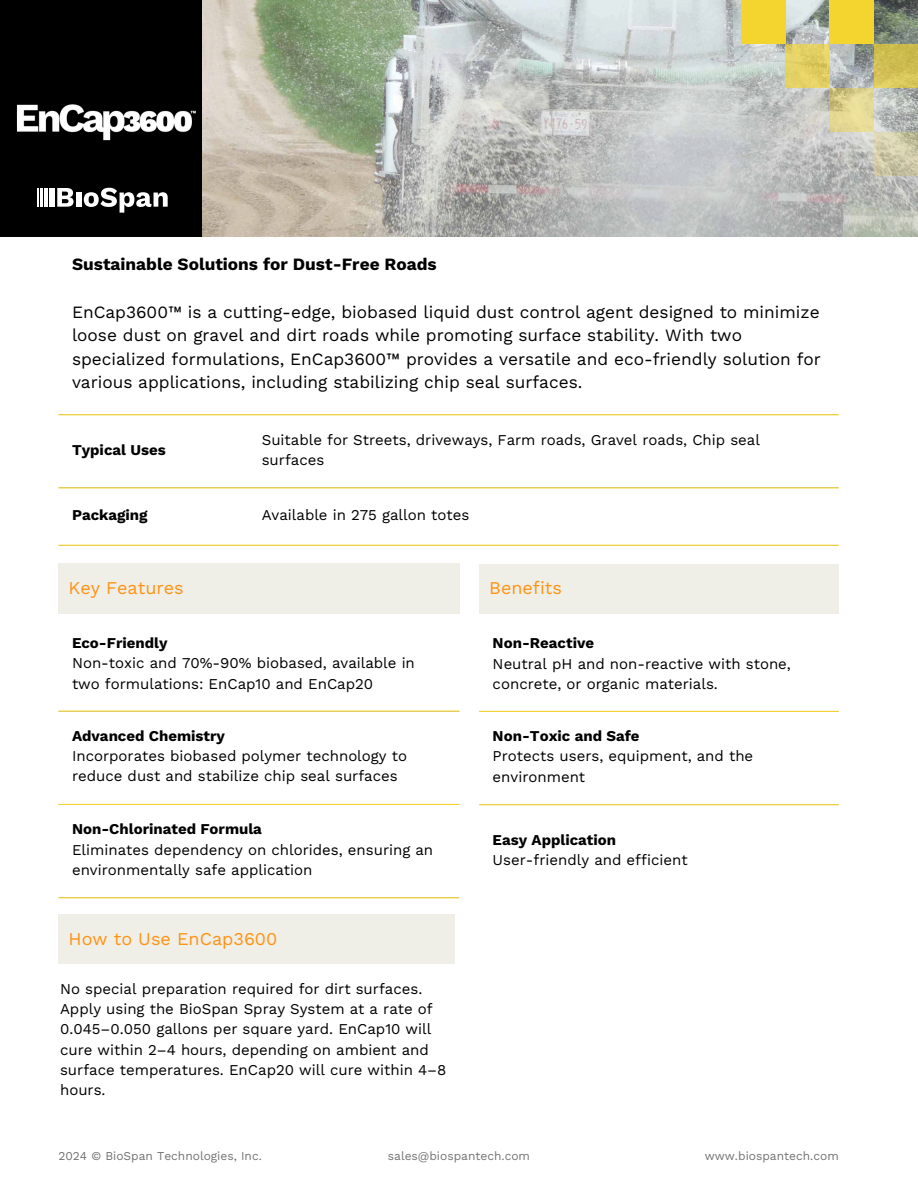
<style>
.page{position:relative;width:918px;height:1188px;background:#fff}
.page>*{position:absolute;margin:0;border:0;box-sizing:border-box;transform-origin:0 0}
.t1{font:18px "Work Sans";color:#ff9314}
.t2{font:17.25px/23.7px "Work Sans";color:#000}
.t3{font:700 17.25px "Work Sans";color:#000}
.t4{font:15px/20.2px "Work Sans";color:#000}
.t5{font:700 15px "Work Sans";color:#000}
.t6{font:12px "Work Sans";color:#747373}
</style>
<div class="page">
<div style="left:0;top:0;width:202px;height:236px;background:#000"></div>
<svg style="left:57px;top:188px;width:17px;height:19px"></svg>
<div style="left:76px;top:193px;width:5px;height:14px;background:#fff"></div>
<svg style="left:84px;top:188px;width:84px;height:25px"></svg>
<hr style="left:50px;top:188px;width:4px;height:19px;background:#fff">
<hr style="left:45px;top:188px;width:3px;height:19px;background:#fff">
<svg style="left:38px;top:188px;width:5px;height:19px"></svg>
<img style="left:203px;top:0;width:715px;height:237px">
<hr style="left:59px;top:414px;width:780px;height:1px;background:#f4d42e">
<hr style="left:59px;top:487px;width:780px;height:1px;background:#f4d42e">
<hr style="left:59px;top:545px;width:780px;height:1px;background:#f4d42e">
<hr style="left:59px;top:711px;width:400px;height:1px;background:#f4d42e">
<hr style="left:59px;top:804px;width:400px;height:1px;background:#f4d42e">
<hr style="left:59px;top:897px;width:400px;height:1px;background:#f4d42e">
<hr style="left:479px;top:711px;width:360px;height:1px;background:#f4d42e">
<hr style="left:479px;top:804px;width:360px;height:1px;background:#f4d42e">
<div style="left:59px;top:564px;width:400px;height:49px;background:#efeee7"></div>
<div style="left:479px;top:564px;width:360px;height:50px;background:#efeee7"></div>
<div style="left:742px;top:0;width:44px;height:44px;background:#f4d42e"></div>
<svg style="left:786px;top:44px;width:44px;height:44px;background:#e2cf63"></svg>
<svg style="left:830px;top:88px;width:44px;height:44px;background:#dfd490"></svg>
<svg style="left:874px;top:132px;width:44px;height:44px;background:#cdc9a8"></svg>
<div style="left:874px;top:44px;width:44px;height:44px;background:linear-gradient(to bottom,#c6b648,#dcca5e)"></div>
<div style="left:830px;top:0;width:44px;height:44px;background:#f4d42e"></div>
<div style="left:59px;top:914px;width:396px;height:50px;background:#efeee7"></div>
<img style="left:16px;top:69px;width:188px;height:98px">
<p class="t3" style="left:72px;top:254px;width:366px">Sustainable Solutions for Dust-Free Roads</p>
<p class="t2" style="left:72px;top:300px;width:750px">EnCap3600™ is a cutting-edge, biobased liquid dust control agent designed to minimize loose dust on gravel and dirt roads while promoting surface stability. With two specialized formulations, EnCap3600™ provides a versatile and eco-friendly solution for various applications, including stabilizing chip seal surfaces.</p>
<p class="t5" style="left:72px;top:441px;width:95px">Typical Uses</p>
<p class="t4" style="left:262px;top:429px;width:500px">Suitable for Streets, driveways, Farm roads, Gravel roads, Chip seal surfaces</p>
<p class="t5" style="left:72px;top:506px;width:77px">Packaging</p>
<p class="t4" style="left:262px;top:505px;width:209px">Available in 275 gallon totes</p>
<p class="t1" style="left:69px;top:577px;width:117px">Key Features</p>
<p class="t1" style="left:489px;top:578px;width:74px">Benefits</p>
<p class="t5" style="left:72px;top:634px;width:97px">Eco-Friendly</p>
<p class="t4" style="left:72px;top:653px;width:344px">Non-toxic and 70%-90% biobased, available in two formulations: EnCap10 and EnCap20</p>
<p class="t5" style="left:72px;top:727px;width:154px">Advanced Chemistry</p>
<p class="t4" style="left:72px;top:746px;width:336px">Incorporates biobased polymer technology to reduce dust and stabilize chip seal surfaces</p>
<p class="t5" style="left:72px;top:820px;width:191px">Non-Chlorinated Formula</p>
<p class="t4" style="left:72px;top:839px;width:363px">Eliminates dependency on chlorides, ensuring an environmentally safe application</p>
<p class="t1" style="left:69px;top:928px;width:210px">How to Use EnCap3600</p>
<p class="t4" style="left:60px;top:979px;width:388px">No special preparation required for dirt surfaces.<br>Apply using the BioSpan Spray System at a rate of 0.045–0.050 gallons per square yard. EnCap10 will cure within 2–4 hours, depending on ambient and surface temperatures. EnCap20 will cure within 4–8 hours.</p>
<p class="t5" style="left:493px;top:634px;width:103px">Non-Reactive</p>
<p class="t4" style="left:493px;top:653px;width:300px">Neutral pH and non-reactive with stone, concrete, or organic materials.</p>
<p class="t5" style="left:493px;top:727px;width:148px">Non-Toxic and Safe</p>
<p class="t4" style="left:493px;top:746px;width:262px">Protects users, equipment, and the environment</p>
<p class="t5" style="left:493px;top:831px;width:125px">Easy Application</p>
<p class="t4" style="left:493px;top:850px;width:197px">User-friendly and efficient</p>
<p class="t6" style="left:59px;top:1149px;width:205px">2024 © BioSpan Technologies, Inc.</p>
<p class="t6" style="left:388px;top:1149px;width:144px">sales@biospantech.com</p>
<p class="t6" style="left:705px;top:1149px;width:135px">www.biospantech.com</p>
</div>
